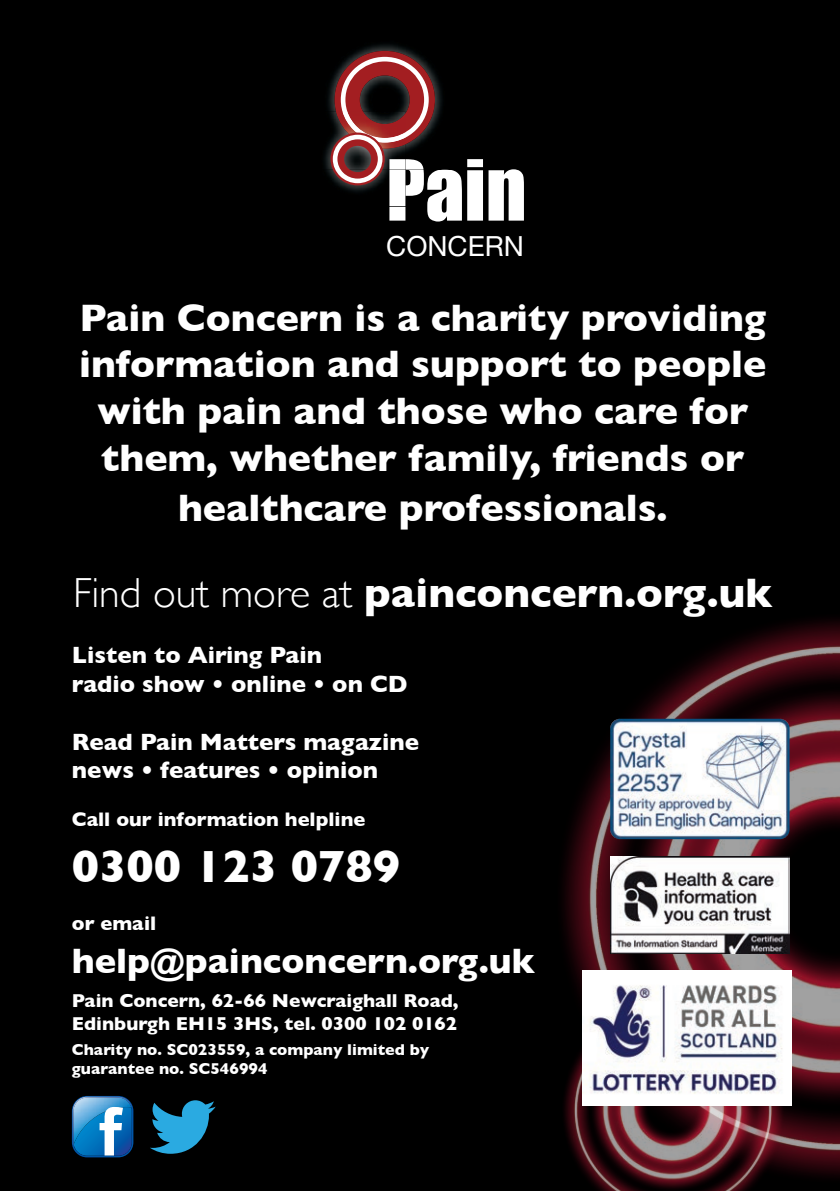
<style>
.page{position:relative;width:840px;height:1191px;background:#fff}
.page>*{position:absolute;margin:0;border:0;box-sizing:border-box;transform-origin:0 0}
.t1{font:77.8px "Impact";color:#fff}
.t2{font:700 46px "Gill Sans";color:#fff}
.t3{font:700 42px "Gill Sans";color:#fff}
.t4{font:700 39px/46.8px "Gill Sans";color:#fff;text-align:center}
.t5{font:700 36px "Gill Sans";color:#fff}
.t6{font:27.8px "Helvetica Neue";color:#fff}
.t7{font:700 24px/28.8px "Gill Sans";color:#fff}
.t8{font:700 20px "Gill Sans";color:#fff}
.t9{font:700 19px/22.8px "Gill Sans";color:#fff}
.t10{font:700 16px/19.2px "Gill Sans";color:#fff}
.s1{font-weight:300}
</style>
<div class="page">
<div style="left:0;top:0;width:839px;height:1191px;background:#000"></div>
<img style="left:563px;top:619px;width:276px;height:559px">
<img style="left:328px;top:44px;width:114px;height:84px">
<img style="left:326px;top:170px;width:52px;height:22px">
<img style="left:389px;top:185px;width:16px;height:21px">
<img style="left:324px;top:112px;width:6px;height:58px">
<svg style="left:330px;top:51px;width:104px;height:134px"></svg>
<svg style="left:72px;top:1096px;width:61px;height:61px;background:#478fc2"></svg>
<img style="left:563px;top:983px;width:231px;height:208px">
<svg style="left:150px;top:1100px;width:65px;height:53px"></svg>
<img style="left:610px;top:718px;width:179px;height:121px">
<img style="left:610px;top:857px;width:179px;height:96px">
<img style="left:582px;top:970px;width:208px;height:135px">
<h1 class="t1" style="left:386px;top:130px;width:142px">Pain</h1>
<p class="t6" style="left:386px;top:230px;width:139px">CONCERN</p>
<p class="t4" style="left:79px;top:293px;width:688px">Pain Concern is a charity providing information and support to people with pain and those who care for them, whether family, friends or</p>
<p class="t4" style="left:178px;top:484px;width:491px">healthcare professionals.</p>
<p class="t3" style="left:73px;top:560px;width:700px"><span class="s1">Find out more at</span> painconcern.org.uk</p>
<p class="t7" style="left:72px;top:640px;width:337px">Listen to Airing Pain<br>radio show • online • on CD</p>
<p class="t7" style="left:72px;top:726px;width:348px">Read Pain Matters magazine news • features • opinion</p>
<p class="t8" style="left:72px;top:804px;width:295px">Call our information helpline</p>
<p class="t2" style="left:72px;top:829px;width:329px">0300 123 0789</p>
<p class="t8" style="left:72px;top:907px;width:86px">or email</p>
<p class="t5" style="left:72px;top:932px;width:464px">help@painconcern.org.uk</p>
<p class="t9" style="left:72px;top:988px;width:388px">Pain Concern, 62-66 Newcraighall Road,<br>Edinburgh EH15 3HS, tel. 0300 102 0162</p>
<p class="t10" style="left:72px;top:1039px;width:358px">Charity no. SC023559, a company limited by guarantee no. SC546994</p>
</div>
